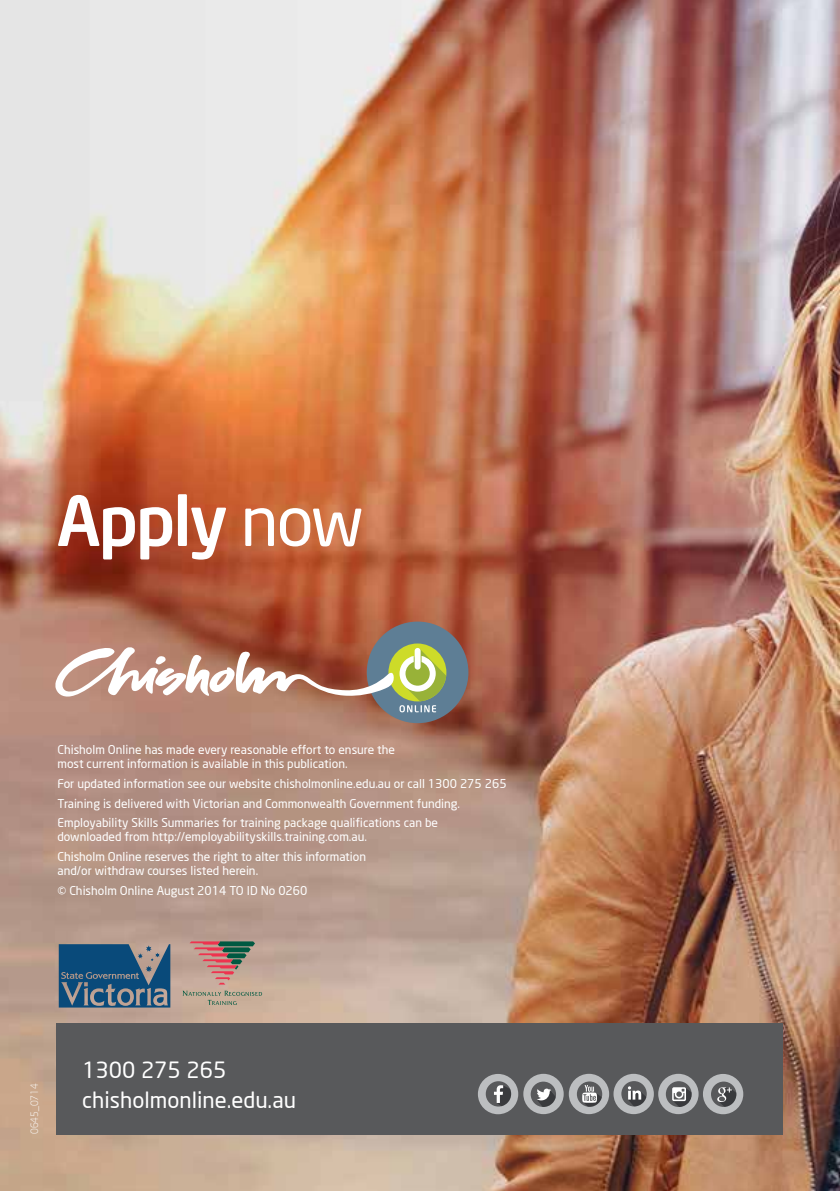
<style>
.page{position:relative;width:840px;height:1191px;background:#fff}
.page>*{position:absolute;margin:0;border:0;box-sizing:border-box;transform-origin:0 0}
.t1{font:500 68px "Neo Sans";letter-spacing:-.03em;color:#fff}
.t2{font:22px/30px "Neo Sans";color:#fff}
.t3{font:12px/19.6px "Neo Sans";color:#fff}
.t4{font:300 10px "Neo Sans";color:#fff}
.s1{font-weight:400}
</style>
<div class="page">
<img style="left:0;top:0;width:839px;height:1191px">
<svg style="left:59px;top:944px;width:111px;height:63px;background:#396180"></svg>
<svg style="left:189px;top:941px;width:66px;height:43px;background:#aa877d"></svg>
<svg style="left:182px;top:990px;width:80px;height:15px"></svg>
<div style="left:366px;top:621px;width:102px;height:102px;background:#5e7e95;border-radius:50%"></div>
<svg style="left:388px;top:643px;width:58px;height:58px"></svg>
<svg style="left:55px;top:647px;width:391px;height:65px"></svg>
<div style="left:414px;top:648px;width:6px;height:21px;background:#fff;border-radius:3px"></div>
<div style="left:57px;top:1023px;width:725px;height:111px;background:#58595b"></div>
<div style="left:568px;top:1073px;width:40px;height:41px;background:#bcbec0;border-radius:50%"></div>
<svg style="left:576px;top:1081px;width:26px;height:25px"></svg>
<svg style="left:582px;top:1085px;width:19px;height:21px"></svg>
<div style="left:523px;top:1073px;width:40px;height:41px;background:#bcbec0;border-radius:50%"></div>
<div style="left:530px;top:1081px;width:25px;height:26px;background:#58595b;border-radius:50%"></div>
<svg style="left:536px;top:1088px;width:19px;height:19px"></svg>
<div style="left:477px;top:1074px;width:41px;height:40px;background:#bcbec0;border-radius:50%"></div>
<div style="left:485px;top:1081px;width:26px;height:25px;background:#58595b;border-radius:50%"></div>
<svg style="left:493px;top:1085px;width:18px;height:21px"></svg>
<div style="left:613px;top:1073px;width:40px;height:41px;background:#bcbec0;border-radius:50%"></div>
<div style="left:621px;top:1081px;width:25px;height:25px;background:#58595b;border-radius:50%"></div>
<svg style="left:627px;top:1086px;width:19px;height:20px"></svg>
<div style="left:702px;top:1074px;width:40px;height:40px;background:#bcbec0;border-radius:50%"></div>
<svg style="left:710px;top:1081px;width:26px;height:26px"></svg>
<svg style="left:716px;top:1087px;width:20px;height:19px"></svg>
<div style="left:657px;top:1073px;width:41px;height:41px;background:#bcbec0;border-radius:50%"></div>
<svg style="left:665px;top:1081px;width:26px;height:26px"></svg>
<svg style="left:671px;top:1087px;width:20px;height:20px"></svg>
<h1 class="t1" style="left:57px;top:478px;width:308px">Apply <span class="s1">now</span></h1>
<p class="t3" style="left:57px;top:742px;width:339px;line-height:14px">Chisholm Online has made every reasonable effort to ensure the most current information is available in this publication.</p>
<p class="t3" style="left:57px;top:773px;width:450px">For updated information see our website chisholmonline.edu.au or call 1300 275 265<br>Training is delivered with Victorian and Commonwealth Government funding.<br>Employability Skills Summaries for training package qualifications can be</p>
<p class="t3" style="left:57px;top:827px;width:311px">downloaded from http://employabilityskills.training.com.au.<br>Chisholm Online reserves the right to alter this information</p>
<p class="t3" style="left:57px;top:860px;width:251px">and/or withdraw courses listed herein.<br>© Chisholm Online August 2014 TO ID No 0260</p>
<p class="t4" style="left:28px;top:1134px;width:53px;rotate:-90deg">0645_0714</p>
<h2 class="t2" style="left:82px;top:1055px;width:215px">1300 275 265 chisholmonline.edu.au</h2>
</div>
